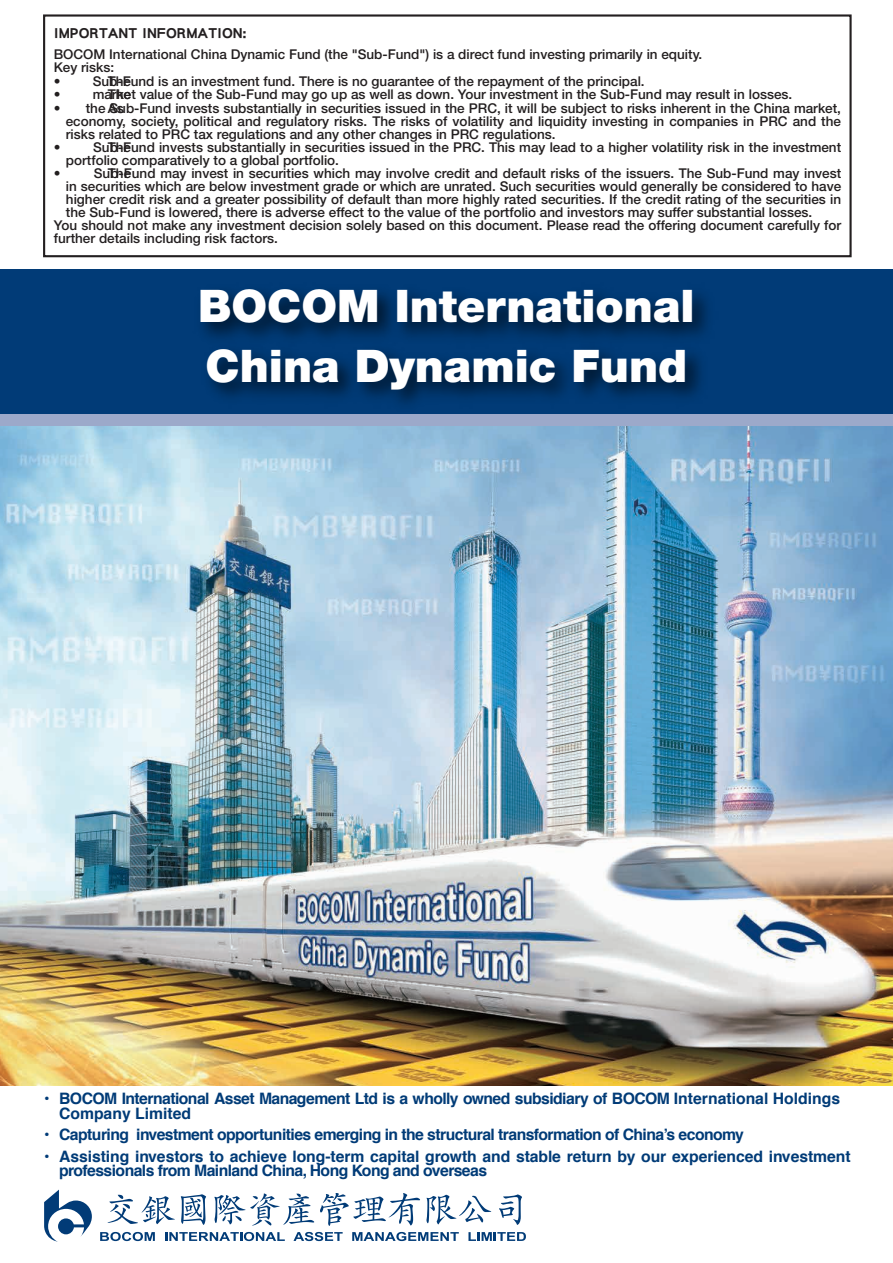
<style>
.page{position:relative;width:893px;height:1263px;background:#fff}
.page>*{position:absolute;margin:0;border:0;box-sizing:border-box;transform-origin:0 0}
.t1{font:900 45px/60px "Helvetica Neue";color:#fff}
.t2{font:700 15.75px/15px "Helvetica";letter-spacing:-.035em;color:#013b77}
.t3{font:700 15.75px/13.5px "Helvetica";letter-spacing:-.005em;color:#013b77}
.t4{font:15px "DF Hei Std W9";color:#231f20}
.t5{font:500 13.5px/13.6px "Helvetica Neue";color:#231f20}
</style>
<div class="page">
<img style="left:0;top:426px;width:893px;height:660px">
<svg style="left:0;top:269px;width:893px;height:151px;background:#00376f"></svg>
<img style="left:202px;top:333px;width:506px;height:71px">
<div style="left:0;top:414px;width:893px;height:12px;background:#9ca9ca"></div>
<svg style="left:44px;top:1189px;width:48px;height:53px"></svg>
<svg style="left:100px;top:1232px;width:55px;height:9px"></svg>
<svg style="left:165px;top:1232px;width:120px;height:9px"></svg>
<svg style="left:293px;top:1232px;width:50px;height:9px"></svg>
<svg style="left:352px;top:1232px;width:107px;height:9px"></svg>
<svg style="left:468px;top:1232px;width:58px;height:9px"></svg>
<svg style="left:108px;top:1195px;width:67px;height:29px"></svg>
<svg style="left:181px;top:1194px;width:25px;height:31px"></svg>
<svg style="left:214px;top:1193px;width:100px;height:32px"></svg>
<svg style="left:320px;top:1193px;width:100px;height:33px"></svg>
<svg style="left:426px;top:1195px;width:65px;height:29px"></svg>
<svg style="left:499px;top:1194px;width:23px;height:31px"></svg>
<div style="left:43px;top:14px;width:809px;height:243px;border:2px solid #231f20"></div>
<p class="t4" style="left:54px;top:24px;width:194px">IMPORTANT INFORMATION:</p>
<p class="t5" style="left:54px;top:47px;width:650px">BOCOM International China Dynamic Fund (the "Sub-Fund") is a direct fund investing primarily in equity.<br>Key risks:</p>
<p class="t5" style="left:54px;top:74px;width:592px">• Sub-Fund is an investment fund. There is no guarantee of the repayment of the principal.</p>
<p class="t5" style="left:108px;top:74px;width:25px">The</p>
<p class="t5" style="left:54px;top:88px;width:84px">• market</p>
<p class="t5" style="left:108px;top:88px;width:686px">Th value of the Sub-Fund may go up as well as down. Your investment in the Sub-Fund may result in losses.</p>
<p class="t5" style="left:54px;top:101px;width:789px">• the AsSub-Fund invests substantially in securities issued in the PRC, it will be subject to risks inherent in the China market,</p>
<p class="t5" style="left:66px;top:114px;width:777px">economy, society, political and regulatory risks. The risks of volatility and liquidity investing in companies in PRC and the</p>
<p class="t5" style="left:66px;top:127px;width:491px">risks related to PRC tax regulations and any other changes in PRC regulations.</p>
<p class="t5" style="left:54px;top:140px;width:8px">•</p>
<p class="t5" style="left:93px;top:140px;width:749px">Sub-Fund invests substantially in securities issued in the PRC. This may lead to a higher volatility risk in the investment</p>
<p class="t5" style="left:66px;top:141px;width:275px;line-height:12.8px;text-indent:42px">The<br>portfolio comparatively to a global portfolio.</p>
<p class="t5" style="left:54px;top:167px;width:8px">•</p>
<p class="t5" style="left:94px;top:167px;width:749px">Sub-Fund may invest in securities which may involve credit and default risks of the issuers. The Sub-Fund may invest</p>
<p class="t5" style="left:108px;top:167px;width:25px">The</p>
<p class="t5" style="left:66px;top:179px;width:777px">in securities which are below investment grade or which are unrated. Such securities would generally be considered to have</p>
<p class="t5" style="left:66px;top:192px;width:777px">higher credit risk and a greater possibility of default than more highly rated securities. If the credit rating of the securities in</p>
<p class="t5" style="left:66px;top:205px;width:748px">the Sub-Fund is lowered, there is adverse effect to the value of the portfolio and investors may suffer substantial losses.</p>
<p class="t5" style="left:54px;top:219px;width:789px">You should not make any investment decision solely based on this document. Please read the offering document carefully for</p>
<p class="t5" style="left:54px;top:231px;width:225px">further details including risk factors.</p>
<h1 class="t1" style="left:198px;top:276px;width:498px">BOCOM International<br>China Dynamic Fund</h1>
<p class="t2" style="left:59px;top:1091px;width:783px;text-indent:-15px">• BOCOM International Asset Management Ltd is a wholly owned subsidiary of BOCOM International Holdings<br>Company Limited</p>
<p class="t2" style="left:44px;top:1127px;width:701px">• Capturing investment opportunities emerging in the structural transformation of China’s economy</p>
<p class="t3" style="left:59px;top:1150px;width:793px;text-indent:-15px">• Assisting investors to achieve long-term capital growth and stable return by our experienced investment professionals from Mainland China, Hong Kong and overseas</p>
</div>
